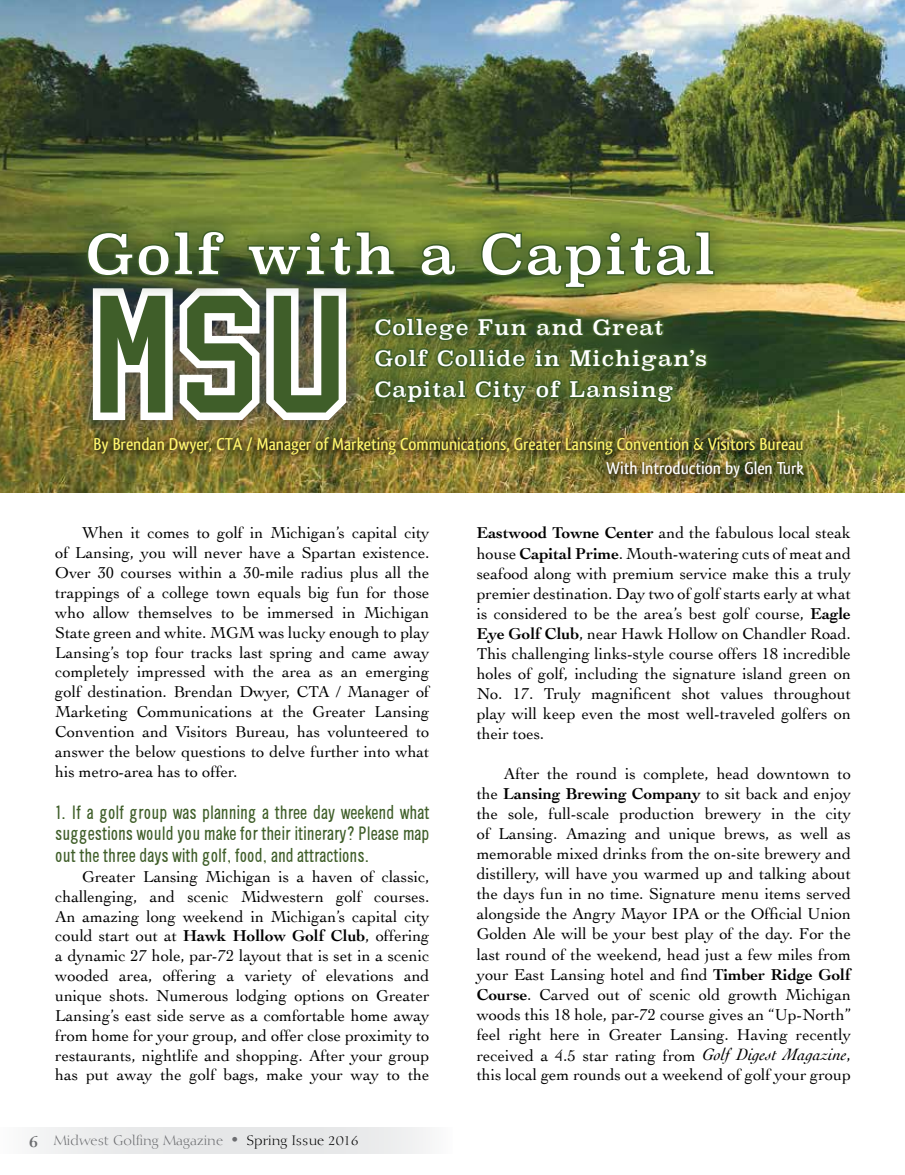
<style>
.page{position:relative;width:905px;height:1175px;background:#fff}
.page>*{position:absolute;margin:0;border:0;box-sizing:border-box;transform-origin:0 0}
.t1{font:177px "Sports Jersey";color:#3f5e29}
.t2{font:54px "Superclarendon";letter-spacing:.05em;color:#fff}
.t3{font:21px/31.2px "Superclarendon";letter-spacing:.05em;color:#fff}
.t4{font:18px/21.6px "CHANL Plain";color:#3f5e29;text-align:justify}
.t5{font:500 18px "Qlassik";color:#fff56d}
.t6{font:500 18px "Qlassik";color:#fff}
.t7{font:16.5px/20.1px "Cochin";color:#000;text-align:justify}
.t8{font:13.5px "Diotima LT";color:#6d6e71}
.s1{font-weight:700}
.s2{font-family:"Cochin";font-weight:700;font-size:16.5px}
.s3{color:#000}
.s4{font-style:italic;font-size:17.25px}
</style>
<div class="page">
<div style="left:0;top:1127px;width:453px;height:27px;background:#e6e7e8"></div>
<img style="left:0;top:0;width:904px;height:493px">
<div style="left:67px;top:263px;width:305px;height:182px;background:#1b2755;opacity:.54"></div>
<div style="left:83px;top:428px;width:731px;height:63px;background:#000;opacity:.94"></div>
<div style="left:62px;top:206px;width:676px;height:107px;background:#3f5e29;opacity:.82"></div>
<div style="left:350px;top:292px;width:382px;height:137px;background:#3f5e29;opacity:.82"></div>
<img style="left:85px;top:228px;width:631px;height:199px">
<h2 class="t2" style="left:86px;top:218px;width:630px">Golf with a Capital</h2>
<p class="t3" style="left:374px;top:313px;width:334px">College Fun and Great<br>Golf Collide in Michigan’s<br>Capital City of Lansing</p>
<h1 class="t1" style="left:94px;top:296px;width:252px">MSU</h1>
<p class="t5" style="left:93px;top:433px;width:711px">By Brendan Dwyer, CTA / Manager of Marketing Communications, Greater Lansing Convention &amp; Visitors Bureau</p>
<p class="t7" style="left:55px;top:522px;width:376px;text-indent:27px">When it comes to golf in Michigan’s capital city of Lansing, you will never have a Spartan existence.<br>Over 30 courses within a 30-mile radius plus all the trappings of a college town equals big fun for those who allow themselves to be immersed in Michigan State green and white. MGM was lucky enough to play Lansing’s top four tracks last spring and came away completely impressed with the area as an emerging golf destination. Brendan Dwyer, CTA / Manager of Marketing Communications at the Greater Lansing Convention and Visitors Bureau, has volunteered to answer the below questions to delve further into what his metro-area has to offer.</p>
<p class="t4" style="left:55px;top:801px;width:376px">1. If a golf group was planning a three day weekend what suggestions would you make for their itinerary? Please map out the three days with golf, food, and attractions.</p>
<p class="t7" style="left:55px;top:866px;width:376px;text-indent:27px">Greater Lansing Michigan is a haven of classic, challenging, and scenic Midwestern golf courses.<br>An amazing long weekend in Michigan’s capital city could start out at <span class="s1">Hawk Hollow Golf Club</span>, offering a dynamic 27 hole, par-72 layout that is set in a scenic wooded area, offering a variety of elevations and unique shots. Numerous lodging options on Greater Lansing’s east side serve as a comfortable home away from home for your group, and offer close proximity to restaurants, nightlife and shopping. After your group has put away the golf bags, make your way to the</p>
<p class="t8" style="left:29px;top:1132px;width:330px"><span class="s2">6</span> Midwest Golfing Magazine • <span class="s3">Spring Issue 2016</span></p>
<p class="t6" style="left:606px;top:458px;width:199px">With Introduction by Glen Turk</p>
<p class="t7" style="left:476px;top:522px;width:376px"><span class="s1">Eastwood Towne Center</span> and the fabulous local steak house <span class="s1">Capital Prime</span>. Mouth-watering cuts of meat and seafood along with premium service make this a truly premier destination. Day two of golf starts early at what is considered to be the area’s best golf course, <span class="s1">Eagle Eye Golf Club</span>, near Hawk Hollow on Chandler Road.<br>This challenging links-style course offers 18 incredible holes of golf, including the signature island green on No. 17. Truly magnificent shot values throughout play will keep even the most well-traveled golfers on their toes.</p>
<p class="t7" style="left:476px;top:763px;width:376px;text-indent:27px">After the round is complete, head downtown to the <span class="s1">Lansing Brewing Company</span> to sit back and enjoy the sole, full-scale production brewery in the city of Lansing. Amazing and unique brews, as well as memorable mixed drinks from the on-site brewery and distillery, will have you warmed up and talking about the days fun in no time. Signature menu items served alongside the Angry Mayor IPA or the Official Union Golden Ale will be your best play of the day. For the last round of the weekend, head just a few miles from your East Lansing hotel and find <span class="s1">Timber Ridge Golf Course</span>. Carved out of scenic old growth Michigan woods this 18 hole, par-72 course gives an “Up-North” feel right here in Greater Lansing. Having recently received a 4.5 star rating from <span class="s4">Golf Digest Magazine</span>, this local gem rounds out a weekend of golf your group</p>
</div>
